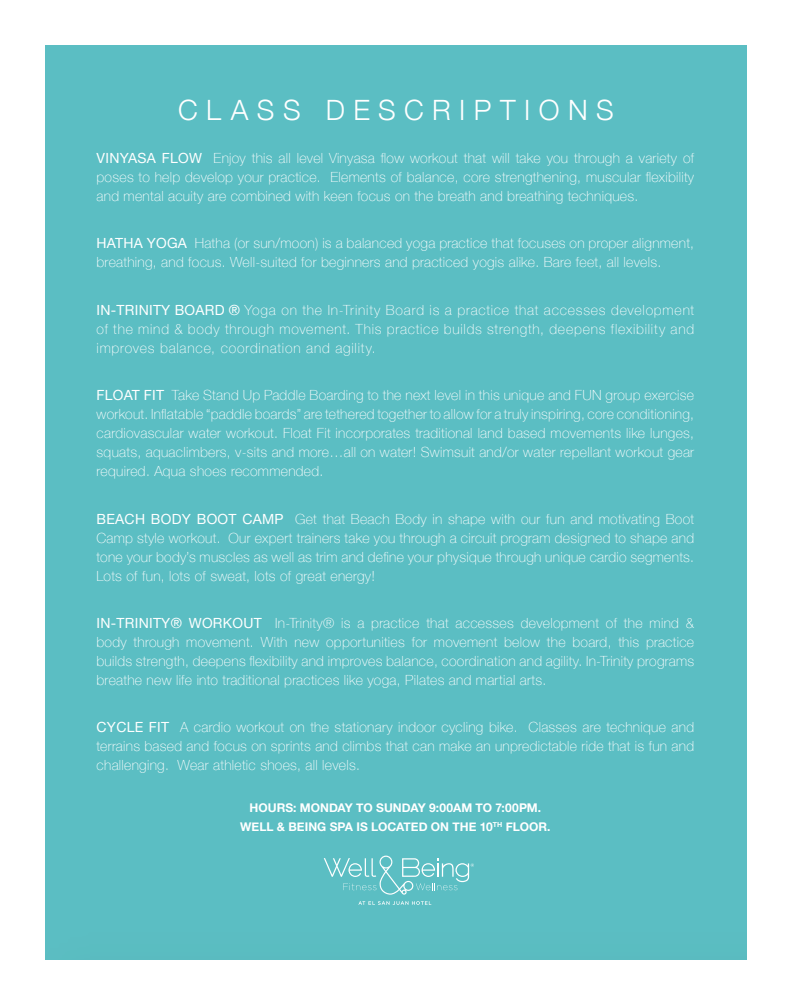
<style>
.page{position:relative;width:792px;height:1008px;background:#fff}
.page>*{position:absolute;margin:0;border:0;box-sizing:border-box;transform-origin:0 0}
.t1{font:300 28px "Helvetica Neue";letter-spacing:.3em;color:#fff}
.t2{font:100 14px/19px "Helvetica Neue";letter-spacing:.02em;color:#fff;text-align:justify}
.t3{font:700 12px "Helvetica Neue";color:#fff}
.s1{font-weight:400}
</style>
<div class="page">
<div style="left:46px;top:46px;width:700px;height:914px;background:#5bbec3"></div>
<svg style="left:324px;top:856px;width:150px;height:39px;background:#70c6ca"></svg>
<svg style="left:358px;top:901px;width:73px;height:4px"></svg>
<p class="t1" style="left:178px;top:88px;width:437px">CLASS DESCRIPTIONS</p>
<p class="t2" style="left:97px;top:148px;width:599px"><span class="s1">VINYASA FLOW</span> Enjoy this all level Vinyasa flow workout that will take you through a variety of poses to help develop your practice. Elements of balance, core strengthening, muscular flexibility and mental acuity are combined with keen focus on the breath and breathing techniques.</p>
<p class="t2" style="left:97px;top:233px;width:599px"><span class="s1">HATHA YOGA</span> Hatha (or sun/moon) is a balanced yoga practice that focuses on proper alignment, breathing, and focus. Well-suited for beginners and practiced yogis alike. Bare feet, all levels.</p>
<p class="t2" style="left:97px;top:300px;width:599px"><span class="s1">IN-TRINITY BOARD ®</span> Yoga on the In-Trinity Board is a practice that accesses development of the mind &amp; body through movement. This practice builds strength, deepens flexibility and improves balance, coordination and agility.</p>
<p class="t2" style="left:97px;top:385px;width:599px"><span class="s1">FLOAT FIT</span> Take Stand Up Paddle Boarding to the next level in this unique and FUN group exercise workout. Inflatable “paddle boards” are tethered together to allow for a truly inspiring, core conditioning, cardiovascular water workout. Float Fit incorporates traditional land based movements like lunges, squats, aquaclimbers, v-sits and more…all on water! Swimsuit and/or water repellant workout gear required. Aqua shoes recommended.</p>
<p class="t2" style="left:97px;top:508px;width:599px"><span class="s1">BEACH BODY BOOT CAMP</span> Get that Beach Body in shape with our fun and motivating Boot Camp style workout. Our expert trainers take you through a circuit program designed to shape and tone your body’s muscles as well as trim and define your physique through unique cardio segments.<br>Lots of fun, lots of sweat, lots of great energy!</p>
<p class="t2" style="left:97px;top:613px;width:599px"><span class="s1">IN-TRINITY® WORKOUT</span> In-Trinity® is a practice that accesses development of the mind &amp; body through movement. With new opportunities for movement below the board, this practice builds strength, deepens flexibility and improves balance, coordination and agility. In-Trinity programs breathe new life into traditional practices like yoga, Pilates and martial arts.</p>
<p class="t2" style="left:97px;top:717px;width:599px"><span class="s1">CYCLE FIT</span> A cardio workout on the stationary indoor cycling bike. Classes are technique and terrains based and focus on sprints and climbs that can make an unpredictable ride that is fun and challenging. Wear athletic shoes, all levels.</p>
<p class="t3" style="left:250px;top:798px;width:293px">HOURS: MONDAY TO SUNDAY 9:00AM TO 7:00PM.</p>
<p class="t3" style="left:240px;top:817px;width:312px">WELL &amp; BEING SPA IS LOCATED ON THE 10<sup>TH</sup> FLOOR.</p>
</div>
